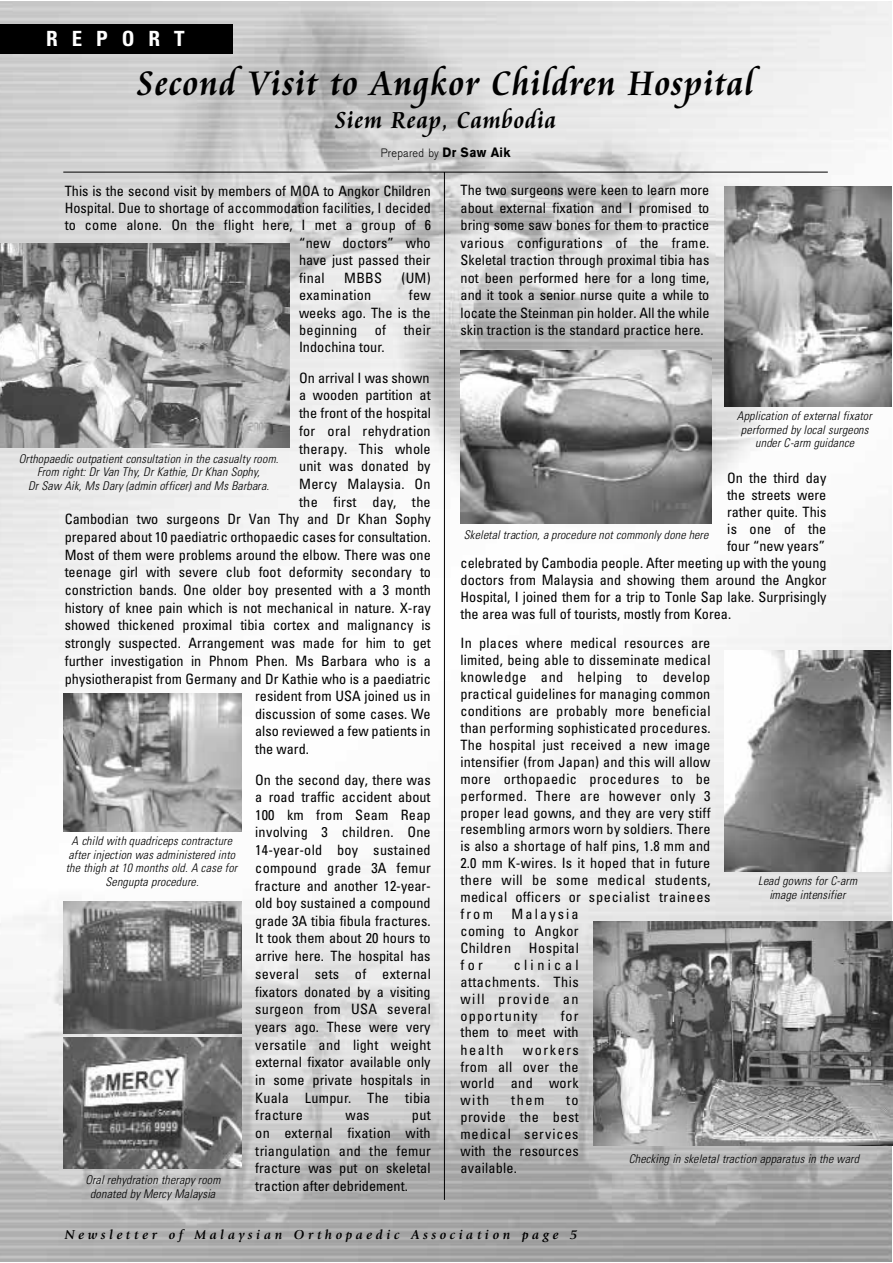
<style>
.page{position:relative;width:893px;height:1263px;background:#fff}
.page>*{position:absolute;margin:0;border:0;box-sizing:border-box;transform-origin:0 0}
.t1{font:700 37.5px "Cataneo BT";letter-spacing:.025em;color:#000;scale:.9 1}
.t2{font:700 25.5px "Cataneo BT";letter-spacing:.025em;color:#000;scale:.9 1}
.t3{font:700 condensed 21px "Univers";color:#fff}
.t4{font:condensed 14.25px/17.7px "Univers";color:#000;text-align:justify}
.t5{font:condensed 14.25px "Univers";letter-spacing:.02em;color:#000}
.t6{font:condensed 14.25px "Univers";letter-spacing:.025em;color:#000}
.t7{font:italic 700 13.5px "Giovanni";letter-spacing:.265em;color:#000}
.t8{font:italic 300 condensed 12px/13.5px "Univers";letter-spacing:.02em;color:#000;text-align:center}
.t9{font:300 12px "Volvo Sans";letter-spacing:.035em;color:#000;scale:.9 1}
.s1{font-weight:700;font-size:13.5px}
</style>
<div class="page">
<img style="left:1px;top:2px;width:890px;height:1260px">
<div style="left:1px;top:24px;width:232px;height:30px;background:#000"></div>
<img style="left:1px;top:244px;width:289px;height:204px">
<img style="left:724px;top:187px;width:167px;height:219px">
<img style="left:725px;top:651px;width:165px;height:220px">
<img style="left:460px;top:351px;width:251px;height:172px">
<img style="left:593px;top:921px;width:299px;height:224px">
<hr style="left:444px;top:172px;width:1px;height:1028px;background:#000">
<hr style="left:63px;top:172px;width:764px;height:1px;background:#000">
<img style="left:63px;top:1038px;width:178px;height:131px">
<img style="left:63px;top:901px;width:179px;height:132px">
<img style="left:63px;top:693px;width:179px;height:139px">
<h3 class="t3" style="left:46px;top:31px;width:140px">R E P O R T</h3>
<h1 class="t1" style="left:137px;top:66px;width:686px">Second Visit to Angkor Children Hospital</h1>
<h2 class="t2" style="left:335px;top:108px;width:247px">Siem Reap, Cambodia</h2>
<p class="t9" style="left:381px;top:146px;width:146px">Prepared by <span class="s1">Dr Saw Ai k</span></p>
<p class="t4" style="left:65px;top:183px;width:367px">This is the second visit by members of MOA to Angkor Children</p>
<p class="t4" style="left:65px;top:200px;width:367px">Hospital. Due to shortage of accommodation facilities, I decided</p>
<p class="t4" style="left:65px;top:218px;width:368px">to come alone. On the flight here, I met a group of 6</p>
<p class="t4" style="left:299px;top:235px;width:133px">“new doctors” who</p>
<p class="t4" style="left:299px;top:253px;width:133px">have just passed their</p>
<p class="t4" style="left:299px;top:270px;width:27px">final</p>
<p class="t4" style="left:344px;top:270px;width:39px">MBBS</p>
<p class="t4" style="left:401px;top:270px;width:31px">(UM)</p>
<p class="t5" style="left:299px;top:290px;width:74px">examination</p>
<p class="t4" style="left:299px;top:287px;width:133px;text-indent:110px">few weeks ago. The is the beginning of their Indochina tour.</p>
<p class="t4" style="left:299px;top:370px;width:132px">On arrival I was shown</p>
<p class="t4" style="left:299px;top:388px;width:133px">a wooden partition at</p>
<p class="t4" style="left:299px;top:406px;width:134px">the front of the hospital</p>
<p class="t6" style="left:299px;top:426px;width:133px">for oral rehydration</p>
<p class="t4" style="left:299px;top:441px;width:133px">t h e r a p y. This whole</p>
<p class="t4" style="left:299px;top:459px;width:133px">unit was donated by</p>
<p class="t5" style="left:299px;top:479px;width:133px">Mercy Malaysia. On</p>
<p class="t4" style="left:299px;top:494px;width:133px">the first day, the</p>
<p class="t4" style="left:65px;top:512px;width:367px">Cambodian two surgeons Dr Van Thy and Dr Khan Sophy</p>
<p class="t4" style="left:65px;top:529px;width:367px">prepared about 10 paediatric orthopaedic cases for consultation.</p>
<p class="t4" style="left:65px;top:547px;width:367px">Most of them were problems around the elbow. There was one</p>
<p class="t4" style="left:65px;top:565px;width:367px">teenage girl with severe club foot deformity secondary to</p>
<p class="t4" style="left:65px;top:583px;width:367px">constriction bands. One older boy presented with a 3 month</p>
<p class="t4" style="left:65px;top:600px;width:367px">history of knee pain which is not mechanical in nature. X-ray</p>
<p class="t4" style="left:65px;top:618px;width:367px">showed thickened proximal tibia cortex and malignancy is</p>
<p class="t4" style="left:65px;top:635px;width:367px">strongly suspected. Arrangement was made for him to get</p>
<p class="t4" style="left:65px;top:653px;width:367px">further investigation in Phnom Phen. Ms Barbara who is a</p>
<p class="t4" style="left:65px;top:671px;width:367px">physiotherapist from Germany and Dr Kathie who is a paediatric</p>
<p class="t4" style="left:255px;top:689px;width:177px">resident from USA joined us in</p>
<p class="t4" style="left:255px;top:706px;width:177px">discussion of some cases. We</p>
<p class="t4" style="left:255px;top:724px;width:177px">also reviewed a few patients in</p>
<p class="t4" style="left:255px;top:741px;width:55px">the ward.</p>
<p class="t4" style="left:255px;top:772px;width:177px">On the second day, there was a road traffic accident about 100 km from Seam Reap involving 3 children. One 1 4 - y e a r-old boy sustained compound grade 3A femur fracture and another 12-year&shy;old boy sustained a compound grade 3A tibia fibula fractures.<br>It took them about 20 hours to arrive here. The hospital has several sets of external fixators donated by a visiting surgeon from USA several years ago. These were very versatile and light weight external fixator available only in some private hospitals in Kuala Lumpur. The tibia fracture</p>
<p class="t8" style="left:19px;top:453px;width:261px">Orthopaedic outpatient consultation in the casualty room.<br>From right: Dr Van Thy, Dr Kathie, Dr Khan Sophy,<br>Dr Saw Aik, Ms Dary (admin officer) and Ms Barbara.</p>
<p class="t8" style="left:66px;top:836px;width:173px">A child with quadriceps contracture after injection was administered into the thigh at 10 months old. A case for Sengupta procedure.</p>
<p class="t4" style="left:255px;top:1108px;width:177px;text-indent:157px">put on external fixation with triangulation and the femur fracture was put on skeletal traction after debridement.</p>
<p class="t4" style="left:345px;top:1108px;width:25px">was</p>
<p class="t8" style="left:85px;top:1175px;width:137px">Oral rehydration therapy room donated by Mercy Malaysia</p>
<p class="t4" style="left:460px;top:183px;width:250px">The two surgeons were keen to learn more about external fixation and I promised to bring some saw bones for them to practice various configurations of the frame.<br>Skeletal traction through proximal tibia has not been performed here for a long time, and it took a senior nurse quite a while to locate the Steinman pin holder. All the while skin traction is the standard practice here.</p>
<p class="t8" style="left:736px;top:410px;width:136px">Application of external fixator performed by local surgeons under C-arm guidance</p>
<p class="t4" style="left:727px;top:471px;width:101px">On the third day</p>
<p class="t4" style="left:727px;top:487px;width:101px">the streets were</p>
<p class="t4" style="left:727px;top:504px;width:101px">rather quite. This</p>
<p class="t4" style="left:727px;top:521px;width:101px">is one of the</p>
<p class="t4" style="left:727px;top:538px;width:100px">four “new years”</p>
<p class="t4" style="left:460px;top:555px;width:367px">celebrated by Cambodia people. After meeting up with the young</p>
<p class="t4" style="left:460px;top:572px;width:367px">doctors from Malaysia and showing them around the Angkor</p>
<p class="t4" style="left:460px;top:589px;width:367px">Hospital, I joined them for a trip to Tonle Sap lake. Surprisingly</p>
<p class="t4" style="left:460px;top:606px;width:272px">the area was full of tourists, mostly from Korea.</p>
<p class="t4" style="left:460px;top:636px;width:251px;line-height:17px">In places where medical resources are limited, being able to disseminate medical knowledge and helping to develop practical guidelines for managing common conditions are probably more beneficial than performing sophisticated procedures.<br>The hospital just received a new image intensifier (from Japan) and this will allow more orthopaedic procedures to be performed. There are however only 3 proper lead gowns, and they are very stiff resembling armors worn by soldiers. There is also a shortage of half pins, 1.8 mm and 2.0 mm K-wires. Is it hoped that in future there will be some medical students, medical officers or specialist trainees from</p>
<p class="t8" style="left:464px;top:529px;width:246px">Skeletal traction, a procedure not commonly done here</p>
<p class="t8" style="left:758px;top:876px;width:101px">Lead gowns for C-arm image intensifier</p>
<p class="t4" style="left:460px;top:907px;width:120px;line-height:17px;text-indent:51px">Malaysia coming to Angkor Children Hospital for</p>
<p class="t4" style="left:460px;top:958px;width:120px;line-height:16.8px;text-indent:53px">clinical attachments. This will provide an opportunity</p>
<p class="t4" style="left:460px;top:1008px;width:120px;line-height:17.1px;text-indent:100px">for them to meet with health</p>
<p class="t4" style="left:460px;top:1043px;width:120px;line-height:16.8px;text-indent:62px">workers from all over the world and work with</p>
<p class="t4" style="left:511px;top:1093px;width:35px">them</p>
<p class="t4" style="left:460px;top:1093px;width:120px;line-height:17px;text-indent:106px">to provide the best medical services with the resources a v a i l a b l e .</p>
<p class="t8" style="left:628px;top:1153px;width:232px">Checking in skeletal traction apparatus in the ward</p>
<p class="t7" style="left:65px;top:1229px;width:514px">Newsletter of Malaysian Orthopaedic Association page 5</p>
</div>
